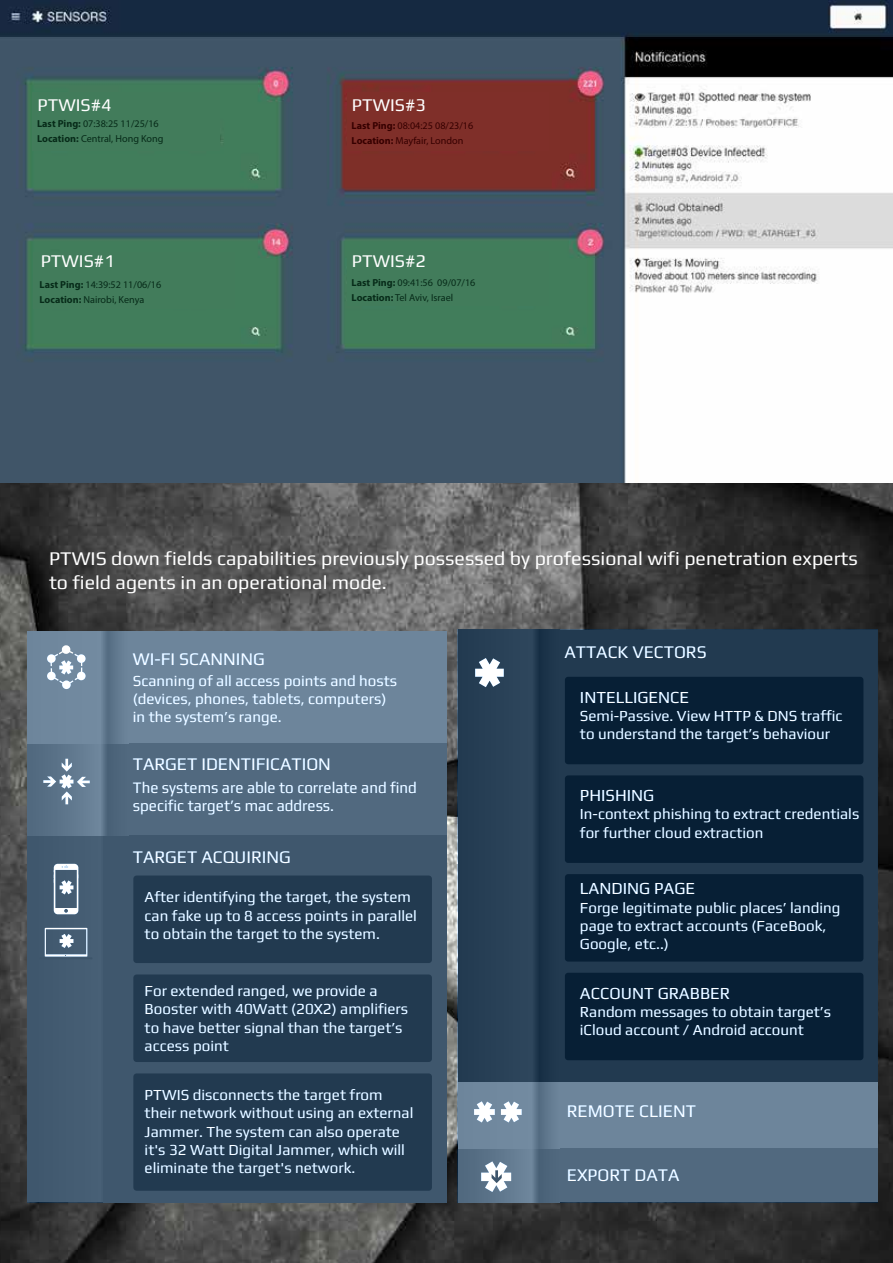
<style>
.page{position:relative;width:893px;height:1263px;background:#fff}
.page>*{position:absolute;margin:0;border:0;box-sizing:border-box;transform-origin:0 0}
.t1{font:19.5px/24px "Play";color:#fff}
.t2{font:18px "Play";color:#fff}
.t3{font:17.85px "Play";color:#fff}
.t4{font:16.95px "Play";color:#fff}
.t5{font:16.05px/18.1px "Play";color:#fff;scale:.94 1}
.t6{font:15.45px/18.1px "Play";color:#fff}
.t7{font:10.2px/15px "Myriad Pro";color:#072b19}
.t8{font:10.2px/15px "Myriad Pro";color:#360000}
.s1{font-weight:700}
</style>
<div class="page">
<img style="left:0;top:483px;width:893px;height:780px">
<img style="left:446px;top:755px;width:12px;height:85px">
<img style="left:97px;top:625px;width:362px;height:130px">
<svg style="left:27px;top:631px;width:419px;height:572px;background:#41596f"></svg>
<svg style="left:47px;top:645px;width:39px;height:44px"></svg>
<img style="left:531px;top:1142px;width:362px;height:65px">
<img style="left:878px;top:1065px;width:12px;height:95px">
<svg style="left:458px;top:629px;width:420px;height:573px;background:#243c52"></svg>
<img style="left:0;top:0;width:893px;height:483px">
<svg style="left:481px;top:1161px;width:30px;height:31px"></svg>
<div style="left:33px;top:92px;width:187px;height:58px;background:#427c5b"></div>
<div style="left:347px;top:92px;width:202px;height:58px;background:#7f2f29"></div>
<div style="left:347px;top:252px;width:202px;height:54px;background:#427c5b"></div>
<div style="left:34px;top:253px;width:201px;height:56px;background:#427c5b"></div>
<p class="t2" style="left:38px;top:94px;width:76px">PTWIS#4</p>
<p class="t2" style="left:352px;top:94px;width:76px">PTWIS#3</p>
<p class="t7" style="left:37px;top:116px;width:128px"><span class="s1">Last Ping:</span> 07:38:25 11/25/16<br><span class="s1">Location:</span> Central, Hong Kong</p>
<p class="t8" style="left:352px;top:118px;width:123px"><span class="s1">Last Ping:</span> 08:04:25 08/23/16<br><span class="s1">Location:</span> Mayfair, London</p>
<p class="t2" style="left:41px;top:250px;width:76px">PTWIS#1</p>
<p class="t2" style="left:352px;top:250px;width:76px">PTWIS#2</p>
<p class="t7" style="left:40px;top:277px;width:123px"><span class="s1">Last Ping:</span> 14:39:52 11/06/16<br><span class="s1">Location:</span> Nairobi, Kenya</p>
<p class="t7" style="left:352px;top:275px;width:125px"><span class="s1">Last Ping:</span> 09:41:56 09/07/16<br><span class="s1">Location:</span> Tel Aviv, Israel</p>
<p class="t1" style="left:49px;top:546px;width:810px">PTWIS down fields capabilities previously possessed by professional wifi penetration experts to field agents in an operational mode.</p>
<p class="t3" style="left:133px;top:648px;width:133px">WI-FI SCANNING</p>
<p class="t6" style="left:133px;top:671px;width:266px">Scanning of all access points and hosts (devices, phones, tablets, computers) in the system’s range.</p>
<p class="t3" style="left:133px;top:753px;width:200px">TARGET IDENTIFICATION</p>
<p class="t5" style="left:133px;top:778px;width:304px">The systems are able to correlate and find specific target’s mac address.</p>
<p class="t3" style="left:133px;top:846px;width:159px">TARGET ACQUIRING</p>
<p class="t6" style="left:145px;top:888px;width:274px">After identifying the target, the system can fake up to 8 access points in parallel to obtain the target to the system.</p>
<p class="t6" style="left:145px;top:981px;width:265px">For extended ranged, we provide a<br>Booster with 40Watt (20X2) amplifiers to have better signal than the target’s access point</p>
<p class="t6" style="left:145px;top:1086px;width:270px">PTWIS disconnects the target from their network without using an external Jammer. The system can also operate it's 32 Watt Digital Jammer, which will eliminate the target's network.</p>
<p class="t3" style="left:564px;top:641px;width:144px">ATTACK VECTORS</p>
<p class="t4" style="left:580px;top:687px;width:111px">INTELLIGENCE</p>
<p class="t6" style="left:580px;top:706px;width:264px">Semi-Passive. View HTTP &amp; DNS traffic to understand the target’s behaviour</p>
<p class="t4" style="left:580px;top:785px;width:76px">PHISHING</p>
<p class="t6" style="left:580px;top:805px;width:281px">In-context phishing to extract credentials for further cloud extraction</p>
<p class="t4" style="left:580px;top:878px;width:117px">LANDING PAGE</p>
<p class="t6" style="left:580px;top:898px;width:262px">Forge legitimate public places’ landing page to extract accounts (FaceBook,<br>Google, etc..)</p>
<p class="t4" style="left:580px;top:983px;width:152px">ACCOUNT GRABBER</p>
<p class="t6" style="left:580px;top:1002px;width:253px">Random messages to obtain target’s iCloud account / Android account</p>
<p class="t3" style="left:567px;top:1100px;width:131px">REMOTE CLIENT</p>
<p class="t3" style="left:567px;top:1164px;width:114px">EXPORT DATA</p>
</div>
